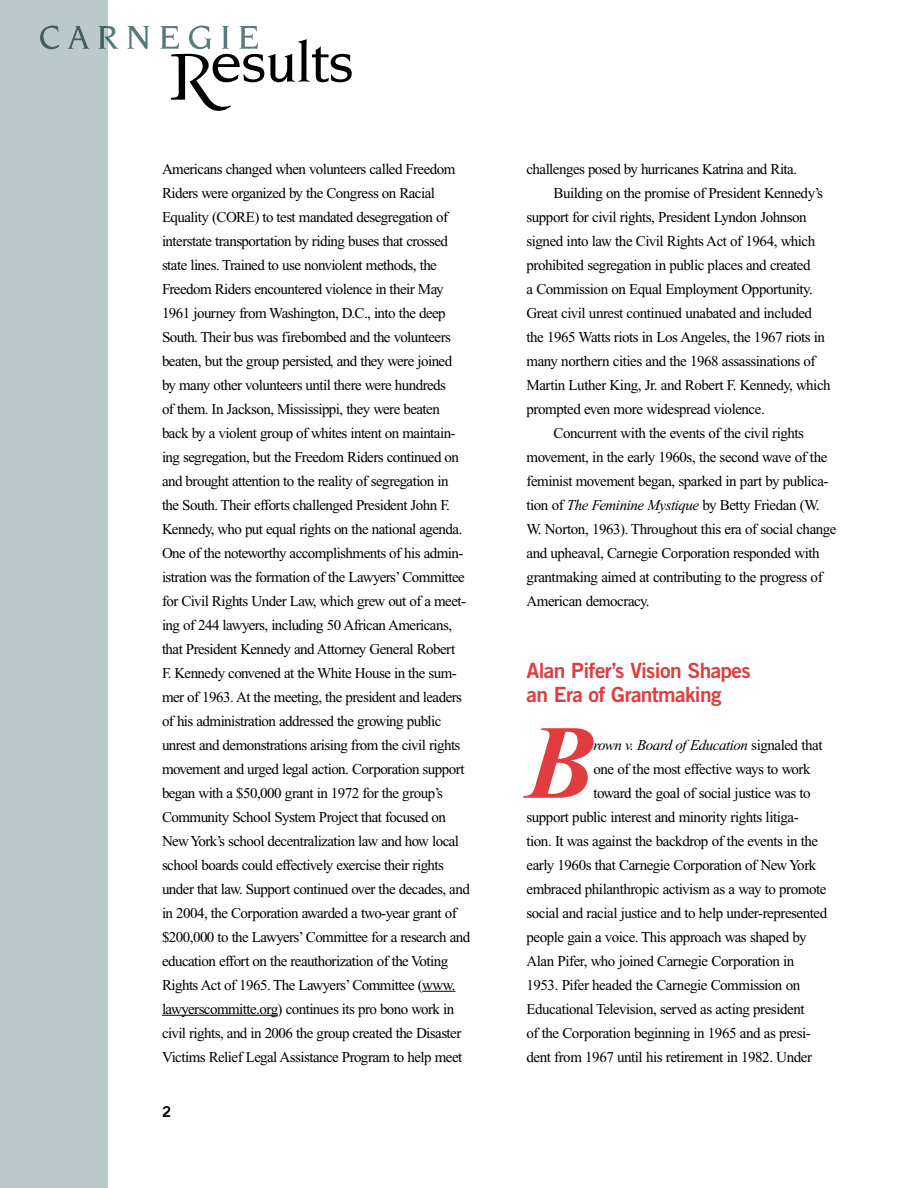
<style>
.page{position:relative;width:918px;height:1188px;background:#fff}
.page>*{position:absolute;margin:0;border:0;box-sizing:border-box;transform-origin:0 0}
.t1{font:italic 700 105px "Times New Roman";color:#e13c3f}
.t2{font:21px/24px "Trade Gothic Bold Two";letter-spacing:-.03em;color:#e13c3f}
.t3{font:15px/24px "Times New Roman";letter-spacing:-.035em;color:#000}
.t4{font:italic 15px "Times New Roman";letter-spacing:-.03em;color:#000}
.t5{font:15px "Trade Gothic Bold Two";color:#000}
.s1{font-style:italic}
.s2{font-style:normal}
</style>
<div class="page">
<hr style="left:422px;top:991px;width:34px;height:1px;background:#000">
<hr style="left:162px;top:1015px;width:116px;height:1px;background:#000">
<div style="left:0;top:0;width:108px;height:1188px;background:#bac9c9"></div>
<svg style="left:40px;top:26px;width:19px;height:23px"></svg>
<svg style="left:68px;top:26px;width:21px;height:23px"></svg>
<svg style="left:99px;top:26px;width:19px;height:23px"></svg>
<svg style="left:128px;top:26px;width:21px;height:23px"></svg>
<svg style="left:160px;top:26px;width:191px;height:85px"></svg>
<p class="t3" style="left:162px;top:157px;width:310px">Americans changed when volunteers called Freedom Riders were organized by the Congress on Racial Equality (CORE) to test mandated desegregation of interstate transportation by riding buses that crossed state lines. Trained to use nonviolent methods, the Freedom Riders encountered violence in their May 1961 journey from Washington, D.C., into the deep South. Their bus was firebombed and the volunteers beaten, but the group persisted, and they were joined<br>by many other volunteers until there were hundreds<br>of them. In Jackson, Mississippi, they were beaten back by a violent group of whites intent on maintain&shy;ing segregation, but the Freedom Riders continued on and brought attention to the reality of segregation in<br>the South. Their efforts challenged President John F.<br>Kennedy, who put equal rights on the national agenda.<br>One of the noteworthy accomplishments of his admin&shy;istration was the formation of the Lawyers’ Committee for Civil Rights Under Law, which grew out of a meet&shy;ing of 244 lawyers, including 50 African Americans, that President Kennedy and Attorney General Robert<br>F. Kennedy convened at the White House in the sum&shy;mer of 1963. At the meeting, the president and leaders of his administration addressed the growing public unrest and demonstrations arising from the civil rights movement and urged legal action. Corporation support began with a $50,000 grant in 1972 for the group’s Community School System Project that focused on New York’s school decentralization law and how local school boards could effectively exercise their rights under that law. Support continued over the decades, and in 2004, the Corporation awarded a two-year grant of $200,000 to the Lawyers’ Committee for a research and education effort on the reauthorization of the Voting Rights Act of 1965. The Lawyers’ Committee (www. lawyerscommitte.org) continues its pro bono work in civil rights, and in 2006 the group created the Disaster Victims Relief Legal Assistance Program to help meet</p>
<p class="t3" style="left:526px;top:157px;width:272px">challenges posed by hurricanes Katrina and Rita.</p>
<p class="t3" style="left:554px;top:181px;width:271px">Building on the promise of President Kennedy’s</p>
<p class="t3" style="left:526px;top:205px;width:282px">support for civil rights, President Lyndon Johnson</p>
<p class="t3" style="left:526px;top:229px;width:290px">signed into law the Civil Rights Act of 1964, which</p>
<p class="t3" style="left:526px;top:253px;width:286px">prohibited segregation in public places and created</p>
<p class="t3" style="left:526px;top:277px;width:288px">a Commission on Equal Employment Opportunity.</p>
<p class="t3" style="left:526px;top:301px;width:287px">Great civil unrest continued unabated and included</p>
<p class="t3" style="left:526px;top:325px;width:300px">the 1965 Watts riots in Los Angeles, the 1967 riots in</p>
<p class="t3" style="left:526px;top:349px;width:291px">many northern cities and the 1968 assassinations of</p>
<p class="t3" style="left:526px;top:373px;width:306px">Martin Luther King, Jr. and Robert F. Kennedy, which</p>
<p class="t3" style="left:526px;top:397px;width:240px">prompted even more widespread violence.</p>
<p class="t3" style="left:554px;top:421px;width:252px">Concurrent with the events of the civil rights</p>
<p class="t3" style="left:526px;top:445px;width:302px">movement, in the early 1960s, the second wave of the</p>
<p class="t3" style="left:526px;top:469px;width:304px">feminist movement began, sparked in part by publica-</p>
<p class="t3" style="left:526px;top:493px;width:295px">tion of <span class="s1">The Feminine Mystique</span> by Betty Friedan (W.</p>
<p class="t3" style="left:526px;top:517px;width:312px">W. Norton, 1963). Throughout this era of social change</p>
<p class="t3" style="left:526px;top:541px;width:295px">and upheaval, Carnegie Corporation responded with</p>
<p class="t3" style="left:526px;top:565px;width:298px">grantmaking aimed at contributing to the progress of</p>
<p class="t3" style="left:526px;top:589px;width:125px">American democracy.</p>
<h2 class="t2" style="left:526px;top:658px;width:226px">Alan Pifer’s Vision Shapes an Era of Grantmaking</h2>
<h1 class="t1" style="left:526px;top:707px;width:72px">B</h1>
<p class="t4" style="left:593px;top:737px;width:231px">rown v. Board of Education <span class="s2">signaled that</span></p>
<p class="t3" style="left:593px;top:757px;width:219px">one of the most effective ways to work</p>
<p class="t3" style="left:593px;top:781px;width:219px">toward the goal of social justice was to</p>
<p class="t3" style="left:526px;top:805px;width:274px">support public interest and minority rights litiga-</p>
<p class="t3" style="left:526px;top:829px;width:293px">tion. It was against the backdrop of the events in the</p>
<p class="t3" style="left:526px;top:853px;width:291px">early 1960s that Carnegie Corporation of New York</p>
<p class="t3" style="left:526px;top:877px;width:302px">embraced philanthropic activism as a way to promote</p>
<p class="t3" style="left:526px;top:901px;width:302px">social and racial justice and to help under-represented</p>
<p class="t3" style="left:526px;top:925px;width:282px">people gain a voice. This approach was shaped by</p>
<p class="t3" style="left:526px;top:949px;width:269px">Alan Pifer, who joined Carnegie Corporation in</p>
<p class="t3" style="left:526px;top:973px;width:275px">1953. Pifer headed the Carnegie Commission on</p>
<p class="t3" style="left:526px;top:997px;width:280px">Educational Television, served as acting president</p>
<p class="t3" style="left:526px;top:1021px;width:286px">of the Corporation beginning in 1965 and as presi-</p>
<p class="t3" style="left:526px;top:1045px;width:287px">dent from 1967 until his retirement in 1982. Under</p>
<p class="t5" style="left:162px;top:1103px;width:11px">2</p>
</div>
